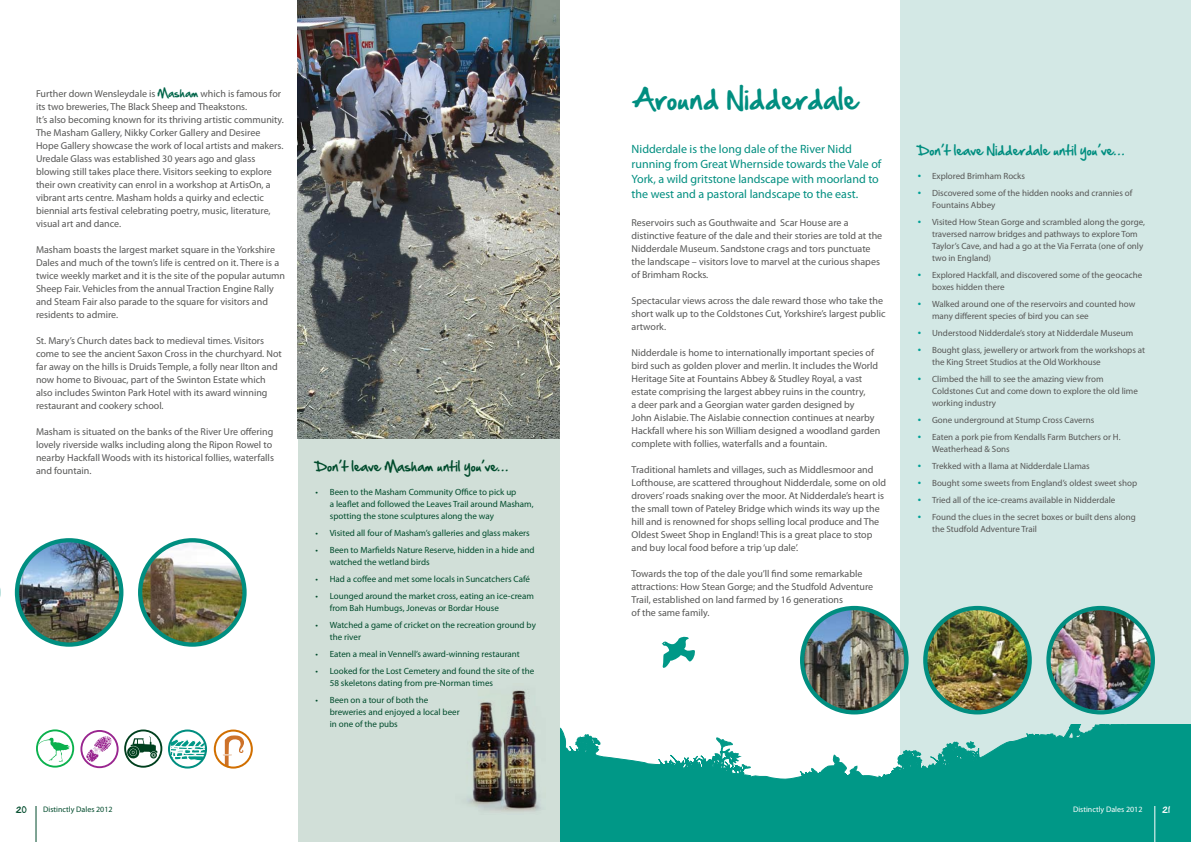
<style>
.page{position:relative;width:1191px;height:842px;background:#fff}
.page>*{position:absolute;margin:0;border:0;box-sizing:border-box;transform-origin:0 0}
.t1{font:25px "Hand Of Sean";color:#008e80}
.t2{font:12px/15px "Myriad Pro";color:#008e80}
.t3{font:12px "Hand Of Sean";color:#008e80}
.t4{font:12px "Hand Of Sean";color:#004b2c}
.t5{font:10px/13px "Myriad Pro";color:#575756}
.t6{font:9px/12px "Myriad Pro";color:#575756}
.t7{font:9px/12px "Myriad Pro";color:#004b2c}
.t8{font:8px "Myriad Pro";color:#004b2c}
.t9{font:8px "Myriad Pro";color:#fff}
.t10{font:8px "Hand Of Sean";color:#004b2c}
.t11{font:8px "Hand Of Sean";color:#fff}
.s1{font-family:"Hand Of Sean";color:#006549}
.s2{font-size:12px;color:#00a197}
</style>
<div class="page">
<div style="left:900px;top:0;width:291px;height:842px;background:#d3e8e5"></div>
<svg style="left:559px;top:725px;width:632px;height:3px"></svg>
<svg style="left:559px;top:728px;width:632px;height:114px"></svg>
<hr style="left:36px;top:806px;width:1px;height:36px;background:#004b2c">
<div style="left:298px;top:0;width:261px;height:842px;background:#d1dfd8"></div>
<svg style="left:125px;top:730px;width:36px;height:37px"></svg>
<div style="left:124px;top:729px;width:38px;height:39px;border:2px solid #00401e;border-radius:50%"></div>
<svg style="left:127px;top:736px;width:30px;height:22px"></svg>
<svg style="left:215px;top:730px;width:37px;height:37px"></svg>
<svg style="left:223px;top:735px;width:21px;height:32px"></svg>
<div style="left:214px;top:729px;width:39px;height:39px;border:2px solid #d16f00;border-radius:50%"></div>
<svg style="left:169px;top:730px;width:37px;height:37px"></svg>
<svg style="left:170px;top:739px;width:36px;height:22px"></svg>
<div style="left:168px;top:729px;width:39px;height:39px;border:2px solid #008e80;border-radius:50%"></div>
<svg style="left:37px;top:730px;width:36px;height:37px"></svg>
<div style="left:36px;top:729px;width:38px;height:39px;border:2px solid #0bb14d;border-radius:50%"></div>
<svg style="left:39px;top:738px;width:31px;height:24px"></svg>
<svg style="left:81px;top:731px;width:37px;height:36px"></svg>
<div style="left:80px;top:730px;width:39px;height:38px;border:2px solid #99258f;border-radius:50%"></div>
<svg style="left:86px;top:736px;width:26px;height:26px"></svg>
<img style="left:468px;top:690px;width:73px;height:122px">
<img style="left:298px;top:0;width:261px;height:439px">
<hr style="left:1154px;top:806px;width:1px;height:36px;background:#fff">
<svg style="left:661px;top:637px;width:34px;height:31px"></svg>
<img style="left:1048px;top:608px;width:104px;height:102px">
<div style="left:1046px;top:606px;width:109px;height:108px;border:4px solid #008e80;border-radius:50%"></div>
<img style="left:925px;top:608px;width:104px;height:104px;border-radius:52px">
<div style="left:923px;top:606px;width:108px;height:108px;border:4px solid #008e80;border-radius:50%"></div>
<img style="left:802px;top:608px;width:104px;height:104px;border-radius:52px">
<div style="left:800px;top:606px;width:108px;height:108px;border:4px solid #008e80;border-radius:50%"></div>
<img style="left:140px;top:540px;width:104px;height:105px;border-radius:52px">
<div style="left:138px;top:538px;width:109px;height:109px;border:4px solid #008e80;border-radius:50%"></div>
<img style="left:17px;top:541px;width:104px;height:103px">
<div style="left:15px;top:538px;width:108px;height:109px;border:4px solid #008e80;border-radius:50%"></div>
<p class="t5" style="left:36px;top:87px;width:249px">Further down Wensleydale is <span class="s1">Masham</span> which is famous for its two breweries, The Black Sheep and Theakstons.<br>It’s also becoming known for its thriving artistic community.<br>The Masham Gallery, Nikky Corker Gallery and Desiree Hope Gallery showcase the work of local artists and makers.<br>Uredale Glass was established 30 years ago and glass blowing still takes place there. Visitors seeking to explore their own creativity can enrol in a workshop at ArtisOn, a vibrant arts centre. Masham holds a quirky and eclectic biennial arts festival celebrating poetry, music, literature, visual art and dance.</p>
<p class="t5" style="left:36px;top:243px;width:251px">Masham boasts the largest market square in the Yorkshire Dales and much of the town’s life is centred on it. There is a twice weekly market and it is the site of the popular autumn Sheep Fair. Vehicles from the annual Traction Engine Rally and Steam Fair also parade to the square for visitors and residents to admire.</p>
<p class="t5" style="left:36px;top:334px;width:247px">St. Mary’s Church dates back to medieval times. Visitors come to see the ancient Saxon Cross in the churchyard. Not far away on the hills is Druids Temple, a folly near Ilton and now home to Bivouac, part of the Swinton Estate which also includes Swinton Park Hotel with its award winning restaurant and cookery school.</p>
<p class="t5" style="left:36px;top:425px;width:239px">Masham is situated on the banks of the River Ure offering lovely riverside walks including along the Ripon Rowel to nearby Hackfall Woods with its historical follies, waterfalls and fountain.</p>
<p class="t4" style="left:315px;top:456px;width:194px">Don’t leave Masham until you’ve…</p>
<p class="t7" style="left:330px;top:486px;width:205px;text-indent:-14px">• Been to the Masham Community Office to pick up<br>a leaflet and followed the Leaves Trail around Masham, spotting the stone sculptures along the way</p>
<p class="t7" style="left:315px;top:527px;width:216px">• Visited all four of Masham’s galleries and glass makers</p>
<p class="t7" style="left:330px;top:544px;width:206px;text-indent:-14px">• Been to Marfields Nature Reserve, hidden in a hide and watched the wetland birds</p>
<p class="t7" style="left:315px;top:573px;width:216px">• Had a coffee and met some locals in Suncatchers Café</p>
<p class="t7" style="left:330px;top:590px;width:206px;text-indent:-14px">• Lounged around the market cross, eating an ice-cream from Bah Humbugs, Jonevas or Bordar House</p>
<p class="t7" style="left:330px;top:619px;width:208px;text-indent:-14px">• Watched a game of cricket on the recreation ground by the river</p>
<p class="t7" style="left:315px;top:648px;width:206px">• Eaten a meal in Vennell’s award-winning restaurant</p>
<p class="t7" style="left:330px;top:665px;width:206px;text-indent:-14px">• Looked for the Lost Cemetery and found the site of the<br>58 skeletons dating from pre-Norman times</p>
<p class="t7" style="left:330px;top:694px;width:131px;text-indent:-14px">• Been on a tour of both the breweries and enjoyed a local beer in one of the pubs</p>
<h1 class="t1" style="left:631px;top:77px;width:228px">Around Nidderdale</h1>
<p class="t2" style="left:631px;top:141px;width:251px">Nidderdale is the long dale of the River Nidd running from Great Whernside towards the Vale of York, a wild gritstone landscape with moorland to the west and a pastoral landscape to the east.</p>
<p class="t5" style="left:631px;top:216px;width:252px">Reservoirs such as Gouthwaite and Scar House are a distinctive feature of the dale and their stories are told at the Nidderdale Museum. Sandstone crags and tors punctuate the landscape – visitors love to marvel at the curious shapes of Brimham Rocks.</p>
<p class="t5" style="left:631px;top:294px;width:255px">Spectacular views across the dale reward those who take the short walk up to the Coldstones Cut, Yorkshire’s largest public artwork.</p>
<p class="t5" style="left:631px;top:346px;width:250px">Nidderdale is home to internationally important species of bird such as golden plover and merlin. It includes the World Heritage Site at Fountains Abbey &amp; Studley Royal, a vast estate comprising the largest abbey ruins in the country,<br>a deer park and a Georgian water garden designed by<br>John Aislabie. The Aislabie connection continues at nearby Hackfall where his son William designed a woodland garden complete with follies, waterfalls and a fountain.</p>
<p class="t5" style="left:631px;top:463px;width:256px">Traditional hamlets and villages, such as Middlesmoor and Lofthouse, are scattered throughout Nidderdale, some on old drovers’ roads snaking over the moor. At Nidderdale’s heart is the small town of Pateley Bridge which winds its way up the hill and is renowned for shops selling local produce and The Oldest Sweet Shop in England! This is a great place to stop and buy local food before a trip ‘up dale’.</p>
<p class="t5" style="left:631px;top:567px;width:243px">Towards the top of the dale you’ll find some remarkable attractions: How Stean Gorge; and the Studfold Adventure Trail, established on land farmed by 16 generations<br>of the same family.</p>
<p class="t3" style="left:918px;top:140px;width:208px">Don’t leave Nidderdale until you’ve…</p>
<p class="t6" style="left:918px;top:170px;width:109px"><span class="s2">•</span> Explored Brimham Rocks</p>
<p class="t6" style="left:932px;top:187px;width:202px;text-indent:-14px"><span class="s2">•</span> Discovered some of the hidden nooks and crannies of<br>Fountains Abbey</p>
<p class="t6" style="left:932px;top:216px;width:214px;text-indent:-14px"><span class="s2">•</span> Visited How Stean Gorge and scrambled along the gorge, traversed narrow bridges and pathways to explore Tom Taylor’s Cave, and had a go at the Via Ferrata (one of only two in England)</p>
<p class="t6" style="left:932px;top:269px;width:212px;text-indent:-14px"><span class="s2">•</span> Explored Hackfall, and discovered some of the geocache boxes hidden there</p>
<p class="t6" style="left:932px;top:298px;width:205px;text-indent:-14px"><span class="s2">•</span> Walked around one of the reservoirs and counted how many different species of bird you can see</p>
<p class="t6" style="left:918px;top:327px;width:217px"><span class="s2">•</span> Understood Nidderdale’s story at Nidderdale Museum</p>
<p class="t6" style="left:932px;top:344px;width:215px;text-indent:-14px"><span class="s2">•</span> Bought glass, jewellery or artwork from the workshops at the King Street Studios at the Old Workhouse</p>
<p class="t6" style="left:932px;top:373px;width:207px;text-indent:-14px"><span class="s2">•</span> Climbed the hill to see the amazing view from<br>Coldstones Cut and come down to explore the old lime working industry</p>
<p class="t6" style="left:918px;top:414px;width:178px"><span class="s2">•</span> Gone underground at Stump Cross Caverns</p>
<p class="t6" style="left:932px;top:431px;width:190px;text-indent:-14px"><span class="s2">•</span> Eaten a pork pie from Kendalls Farm Butchers or H.<br>Weatherhead &amp; Sons</p>
<p class="t6" style="left:918px;top:460px;width:173px"><span class="s2">•</span> Trekked with a llama at Nidderdale Llamas</p>
<p class="t6" style="left:918px;top:477px;width:221px"><span class="s2">•</span> Bought some sweets from England’s oldest sweet shop</p>
<p class="t6" style="left:918px;top:494px;width:199px"><span class="s2">•</span> Tried all of the ice-creams available in Nidderdale</p>
<p class="t6" style="left:932px;top:511px;width:205px;text-indent:-14px"><span class="s2">•</span> Found the clues in the secret boxes or built dens along the Studfold Adventure Trail</p>
<p class="t10" style="left:16px;top:802px;width:12px">20</p>
<p class="t8" style="left:43px;top:804px;width:71px">Distinctly Dales 2012</p>
<p class="t11" style="left:1162px;top:802px;width:9px">21</p>
<p class="t9" style="left:1073px;top:804px;width:71px">Distinctly Dales 2012</p>
</div>
